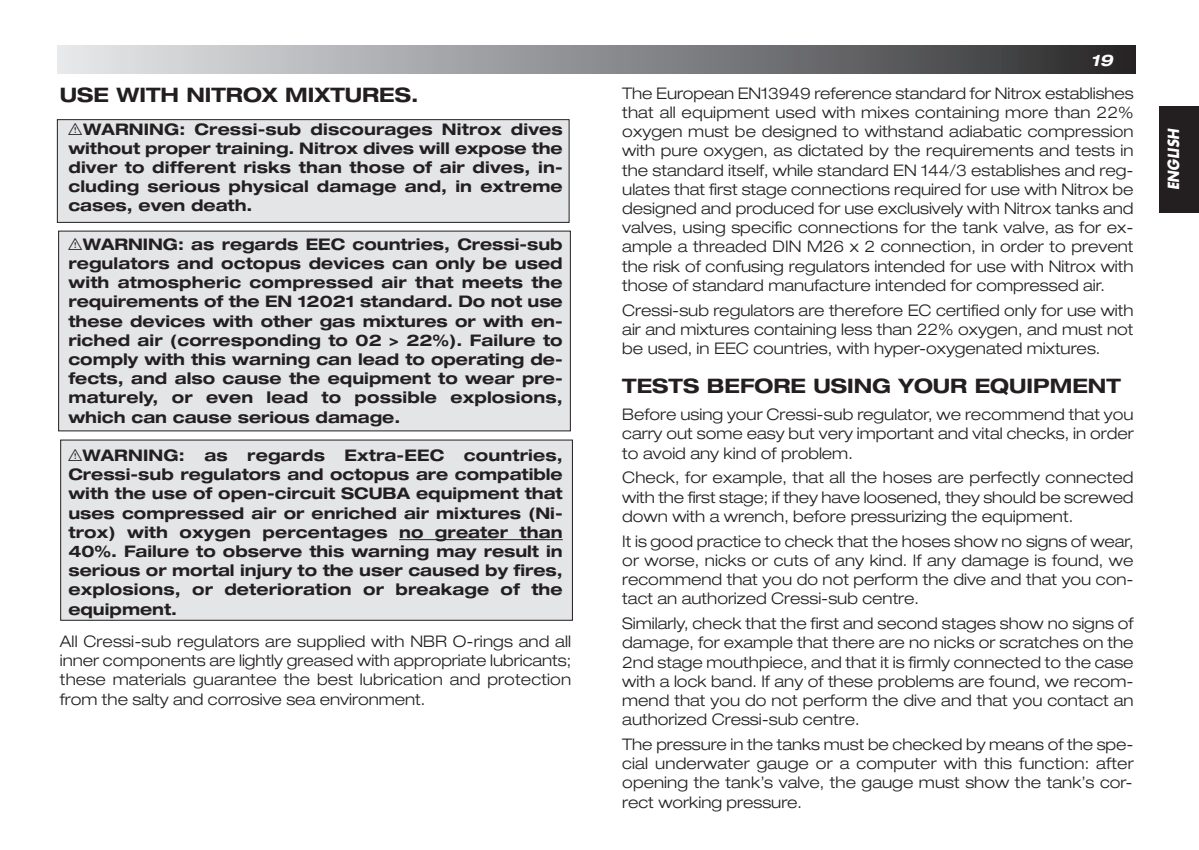
<style>
.page{position:relative;width:1199px;height:850px;background:#fff}
.page>*{position:absolute;margin:0;border:0;box-sizing:border-box;transform-origin:0 0}
.t1{font:700 expanded 20px "Helvetica Neue";color:#231f20}
.t2{font:300 expanded 16px/19.2px "Helvetica Neue";color:#231f20;text-align:justify}
.t3{font:700 expanded 16px/19.2px "Helvetica Neue";letter-spacing:.01em;color:#231f20;text-align:justify}
.t4{font:italic 700 expanded 16px "Helvetica Neue";color:#fff}
.t5{font:italic 700 15px "Futura Std";color:#fff;scale:.9 1}
.s1{font-family:"tables";font-weight:400;font-stretch:normal}
</style>
<div class="page">
<div style="left:61px;top:440px;width:511px;height:180px;background:#e4e5e7"></div>
<div style="left:59px;top:231px;width:511px;height:200px;background:#e4e5e7"></div>
<div style="left:57px;top:120px;width:512px;height:102px;background:#e4e5e7"></div>
<div style="left:57px;top:119px;width:512px;height:104px;border:1px solid #231f20"></div>
<div style="left:58px;top:46px;width:1077px;height:28px;background:linear-gradient(to right,#e9eaed,#2d2d2f)"></div>
<hr style="left:399px;top:539px;width:163px;height:1px;background:#231f20">
<div style="left:1159px;top:107px;width:39px;height:106px;background:#231f20"></div>
<p class="t1" style="left:60px;top:88px;width:360px">USE WITH NITROX MIXTURES.</p>
<p class="t3" style="left:68px;top:121px;width:496px"><span class="s1">I</span>WARNING: Cressi-sub discourages Nitrox dives without proper training. Nitrox dives will expose the diver to different risks than those of air dives, in&shy;cluding serious physical damage and, in extreme cases, even death.</p>
<p class="t3" style="left:68px;top:236px;width:496px"><span class="s1">I</span>WARNING: as regards EEC countries, Cressi-sub regulators and octopus devices can only be used with atmospheric compressed air that meets the requirements of the EN 12021 standard. Do not use these devices with other gas mixtures or with en&shy;riched air (corresponding to 02 &gt; 22%). Failure to comply with this warning can lead to operating de&shy;fects, and also cause the equipment to wear pre&shy;maturely, or even lead to possible explosions, which can cause serious damage.</p>
<p class="t3" style="left:68px;top:447px;width:496px"><span class="s1">I</span>WARNING: as regards Extra-EEC countries, Cressi-sub regulators and octopus are compatible with the use of open-circuit SCUBA equipment that uses compressed air or enriched air mixtures (Ni&shy;trox) with oxygen percentages no greater than 40%. Failure to observe this warning may result in serious or mortal injury to the user caused by fires, explosions, or deterioration or breakage of the equipment.</p>
<p class="t2" style="left:60px;top:633px;width:513px">All Cressi-sub regulators are supplied with NBR O-rings and all inner components are lightly greased with appropriate lubricants; these materials guarantee the best lubrication and protection from the salty and corrosive sea environment.</p>
<p class="t4" style="left:1090px;top:55px;width:23px">19</p>
<p class="t2" style="left:622px;top:85px;width:513px">The European EN13949 reference standard for Nitrox establishes that all equipment used with mixes containing more than 22% oxygen must be designed to withstand adiabatic compression with pure oxygen, as dictated by the requirements and tests in the standard itself, while standard EN 144/3 establishes and reg&shy;ulates that first stage connections required for use with Nitrox be designed and produced for use exclusively with Nitrox tanks and valves, using specific connections for the tank valve, as for ex&shy;ample a threaded DIN M26 x 2 connection, in order to prevent the risk of confusing regulators intended for use with Nitrox with those of standard manufacture intended for compressed air.</p>
<p class="t2" style="left:622px;top:302px;width:513px">Cressi-sub regulators are therefore EC certified only for use with air and mixtures containing less than 22% oxygen, and must not be used, in EEC countries, with hyper-oxygenated mixtures.</p>
<p class="t1" style="left:622px;top:379px;width:500px">TESTS BEFORE USING YOUR EQUIPMENT</p>
<p class="t2" style="left:622px;top:406px;width:513px">Before using your Cressi-sub regulator, we recommend that you carry out some easy but very important and vital checks, in order to avoid any kind of problem.</p>
<p class="t2" style="left:622px;top:470px;width:513px">Check, for example, that all the hoses are perfectly connected with the first stage; if they have loosened, they should be screwed down with a wrench, before pressurizing the equipment.</p>
<p class="t2" style="left:622px;top:533px;width:513px">It is good practice to check that the hoses show no signs of wear, or worse, nicks or cuts of any kind. If any damage is found, we recommend that you do not perform the dive and that you con&shy;tact an authorized Cressi-sub centre.</p>
<p class="t2" style="left:622px;top:615px;width:513px">Similarly, check that the first and second stages show no signs of damage, for example that there are no nicks or scratches on the 2nd stage mouthpiece, and that it is firmly connected to the case with a lock band. If any of these problems are found, we recom&shy;mend that you do not perform the dive and that you contact an authorized Cressi-sub centre.</p>
<p class="t2" style="left:622px;top:736px;width:513px">The pressure in the tanks must be checked by means of the spe&shy;cial underwater gauge or a computer with this function: after opening the tank’s valve, the gauge must show the tank’s cor&shy;rect working pressure.</p>
<p class="t5" style="left:1166px;top:190px;width:70px;rotate:-90deg">ENGLISH</p>
</div>
